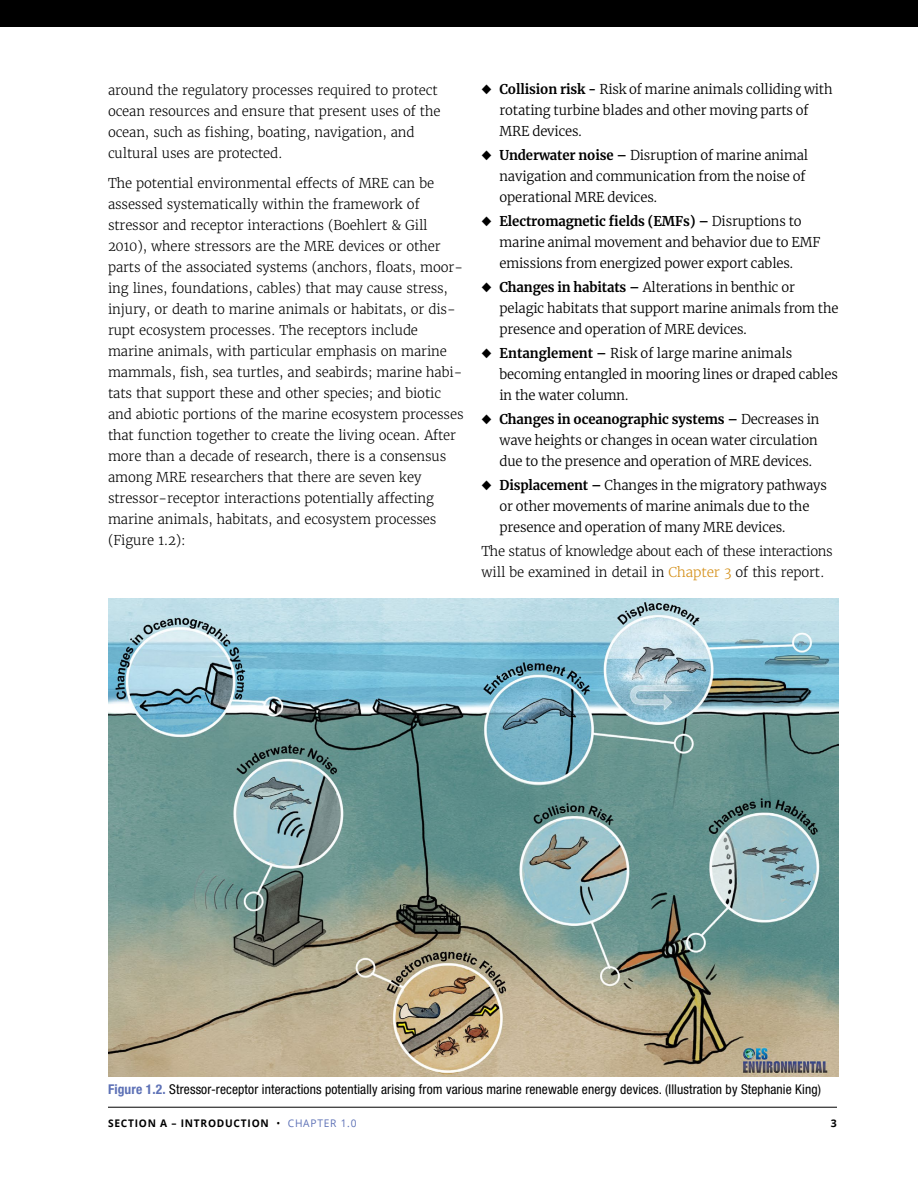
<style>
.page{position:relative;width:918px;height:1188px;background:#fff}
.page>*{position:absolute;margin:0;border:0;box-sizing:border-box;transform-origin:0 0}
.t1{font:300 13.5px/21px "Merriweather";letter-spacing:-.01em;color:#000}
.A_Body_2{font:300 13.5px/21px "Merriweather";letter-spacing:-.01em;color:#000}
.A_Body_First{font:300 13.5px/21px "Merriweather";letter-spacing:-.01em;color:#000}
.A_Figure_1{font:condensed 13.5px "Helvetica Neue LT Std";letter-spacing:.01em;color:#000}
.A_Body_2-2{font:300 13.5px/21px "Merriweather";letter-spacing:-.03em;color:#000}
.t2{font:700 10.5px "Open Sans";letter-spacing:.075em;color:#000}
.s1{font-weight:700}
.s2{color:#d48e15}
.s3{font-weight:700;color:#5d71b6}
.s4{font-weight:400}
.s5{font-weight:400;color:#5d71b6}
</style>
<div class="page">
<div style="left:0;top:0;width:918px;height:27px;background:#000"></div>
<hr style="left:108px;top:1107px;width:729px;height:1px;background:#000">
<img style="left:108px;top:598px;width:730px;height:478px">
<p class="A_Body_First" style="left:108px;top:79px;width:334px">around the regulatory processes required to protect ocean resources and ensure that present uses of the ocean, such as fishing, boating, navigation, and cultural uses are protected.</p>
<p class="A_Body_2" style="left:108px;top:172px;width:357px">The potential environmental effects of MRE can be assessed systematically within the framework of stressor and receptor interactions (Boehlert &amp; Gill 2010), where stressors are the MRE devices or other parts of the associated systems (anchors, floats, moor&shy;ing lines, foundations, cables) that may cause stress, injury, or death to marine animals or habitats, or dis&shy;rupt ecosystem processes. The receptors include marine animals, with particular emphasis on marine mammals, fish, sea turtles, and seabirds; marine habi&shy;tats that support these and other species; and biotic and abiotic portions of the marine ecosystem processes that function together to create the living ocean. After more than a decade of research, there is a consensus among MRE researchers that there are seven key stressor-receptor interactions potentially affecting marine animals, habitats, and ecosystem processes (Figure 1.2):</p>
<p class="t1" style="left:500px;top:78px;width:335px;text-indent:-18px">◆ <span class="s1">Collision risk -</span> Risk of marine animals colliding with rotating turbine blades and other moving parts of<br>MRE devices.</p>
<p class="t1" style="left:500px;top:144px;width:310px;text-indent:-18px">◆ <span class="s1">Underwater noise –</span> Disruption of marine animal navigation and communication from the noise of operational MRE devices.</p>
<p class="t1" style="left:500px;top:210px;width:323px;text-indent:-18px">◆ <span class="s1">Electromagnetic fields (EMFs) –</span> Disruptions to marine animal movement and behavior due to EMF emissions from energized power export cables.</p>
<p class="t1" style="left:500px;top:276px;width:341px;text-indent:-18px">◆ <span class="s1">Changes in habitats –</span> Alterations in benthic or pelagic habitats that support marine animals from the presence and operation of MRE devices.</p>
<p class="t1" style="left:500px;top:342px;width:340px;text-indent:-18px">◆ <span class="s1">Entanglement –</span> Risk of large marine animals becoming entangled in mooring lines or draped cables in the water column.</p>
<p class="t1" style="left:500px;top:408px;width:322px;text-indent:-18px">◆ <span class="s1">Changes in oceanographic systems –</span> Decreases in wave heights or changes in ocean water circulation due to the presence and operation of MRE devices.</p>
<p class="t1" style="left:500px;top:474px;width:329px;text-indent:-18px">◆ <span class="s1">Displacement –</span> Changes in the migratory pathways or other movements of marine animals due to the presence and operation of many MRE devices.</p>
<p class="A_Body_2-2" style="left:482px;top:541px;width:353px">The status of knowledge about each of these interactions will be examined in detail in <span class="s2">Chapter 3</span> of this report.</p>
<p class="A_Figure_1" style="left:108px;top:1082px;width:715px"><span class="s3">Figure 1.2.</span> Stressor-receptor interactions potentially arising from various marine renewable energy devices. (Illustration by Stephanie King)</p>
<p class="t2" style="left:108px;top:1116px;width:250px">SECTION A – INTRODUCTION <span class="s4">•</span> <span class="s5">CHAPTER 1.0</span></p>
<p class="t2" style="left:831px;top:1116px;width:7px">3</p>
</div>
